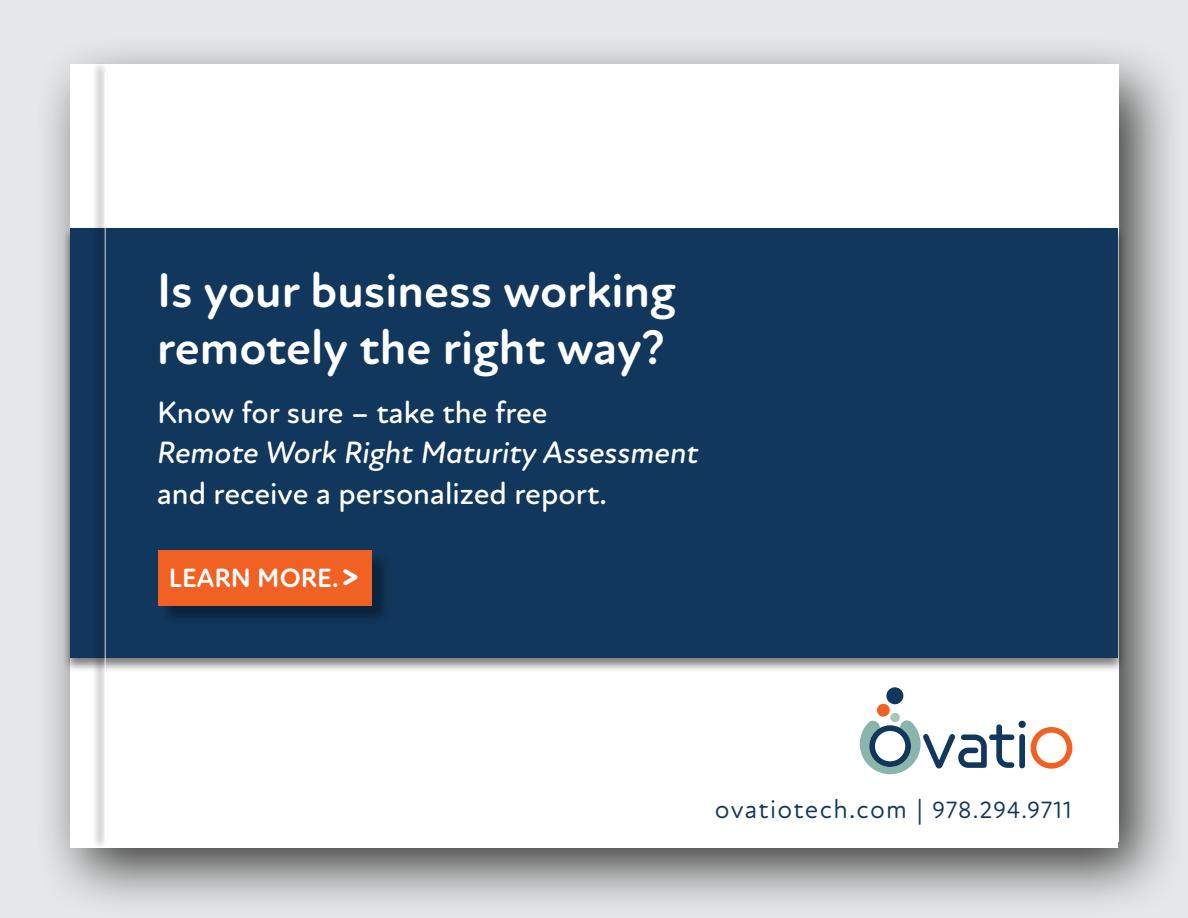
<style>
.page{position:relative;width:1188px;height:918px;background:#e6e7e8}
.page>*{position:absolute;margin:0;border:0;box-sizing:border-box;transform-origin:0 0}
.t1{font:700 49.5px/57px "Atten Round New";color:#fff}
.t2{font:500 31.5px "Atten Round New";color:#fff}
.t3{font:italic 500 31.5px "Atten Round New";color:#fff}
.t4{font:27px "Atten Round New";letter-spacing:.045em;color:#11375c}
.t5{font:700 27px "Atten Round New";color:#fff}
.s1{font-size:39px}
.s2{font-size:24px}
</style>
<div class="page">
<div style="left:34px;top:35px;width:1154px;height:883px;background:#000;opacity:.77"></div>
<div style="left:70px;top:64px;width:1048px;height:777px;background:#fff"></div>
<div style="left:61px;top:226px;width:1065px;height:447px;background:#000;opacity:.51"></div>
<div style="left:70px;top:228px;width:1048px;height:430px;background:#11375c"></div>
<div style="left:92px;top:61px;width:17px;height:789px;background:#000;opacity:.75"></div>
<hr style="left:105px;top:72px;width:1px;height:776px;background:#fff">
<svg style="left:886px;top:687px;width:18px;height:18px"></svg>
<div style="left:877px;top:704px;width:13px;height:13px;background:#f16123;border-radius:50%"></div>
<svg style="left:860px;top:713px;width:212px;height:61px"></svg>
<div style="left:159px;top:552px;width:231px;height:73px;background:#000;opacity:.35"></div>
<div style="left:158px;top:550px;width:214px;height:56px;background:#f16123"></div>
<h1 class="t1" style="left:157px;top:263px;width:520px">Is your business working remotely the right way?</h1>
<p class="t2" style="left:157px;top:393px;width:392px">Know for sure – take the free</p>
<p class="t3" style="left:157px;top:434px;width:543px">Remote Work Right Maturity Assessment</p>
<p class="t2" style="left:157px;top:474px;width:452px">and receive a personalized report.</p>
<p class="t5" style="left:169px;top:562px;width:194px">LEARN MORE.<span class="s1">&gt;</span></p>
<p class="t4" style="left:715px;top:793px;width:358px">ovatiotech.com | <span class="s2">978.294.9711</span></p>
</div>
